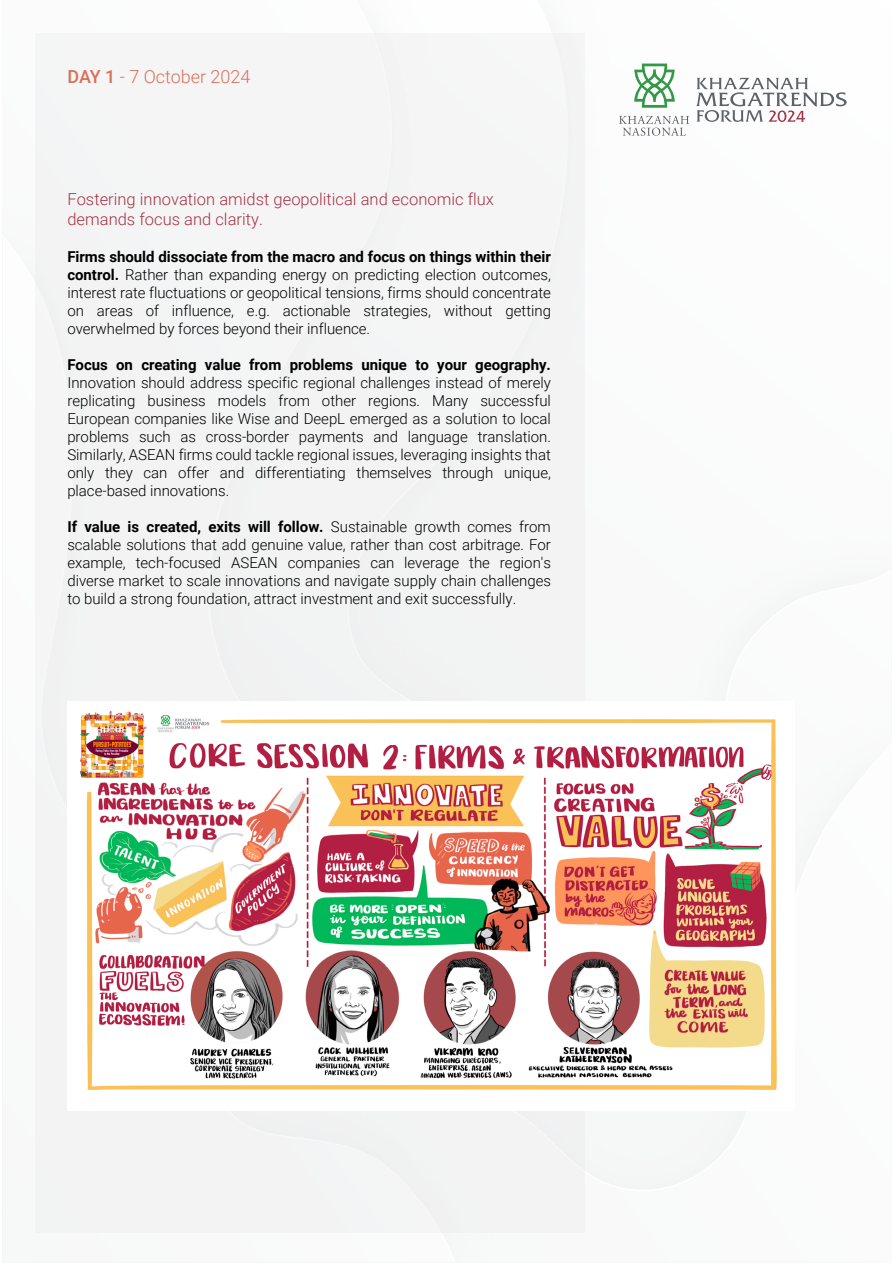
<style>
.page{position:relative;width:893px;height:1263px;background:#fff}
.page>*{position:absolute;margin:0;border:0;box-sizing:border-box;transform-origin:0 0}
.t1{font:300 18px "Roboto";color:#d97059}
.t2{font:300 16.5px/19.8px "Roboto";color:#a63247}
.t3{font:300 15px/18px "Roboto";color:#000;text-align:justify}
.t4{font:700 15px "Roboto";color:#000}
.s1{font-weight:500}
.s2{font-weight:700}
</style>
<div class="page">
<svg style="left:696px;top:78px;width:151px;height:44px"></svg>
<svg style="left:634px;top:64px;width:41px;height:44px"></svg>
<svg style="left:619px;top:116px;width:70px;height:20px"></svg>
<div style="left:35px;top:34px;width:550px;height:1199px;background:#f1f1f2"></div>
<img style="left:67px;top:701px;width:710px;height:410px">
<p class="t1" style="left:67px;top:64px;width:185px"><span class="s1">DAY 1</span> - 7 October 2024</p>
<p class="t2" style="left:67px;top:189px;width:428px">Fostering innovation amidst geopolitical and economic flux demands focus and clarity.</p>
<p class="t3" style="left:67px;top:247px;width:485px"><span class="s2">Firms should dissociate from the macro and focus on things within their control.</span> Rather than expanding energy on predicting election outcomes, interest rate fluctuations or geopolitical tensions, firms should concentrate on areas of influence, e.g. actionable strategies, without getting overwhelmed by forces beyond their influence.</p>
<p class="t4" style="left:67px;top:354px;width:485px">Focus on creating value from problems unique to your geography.</p>
<p class="t3" style="left:67px;top:373px;width:485px">Innovation should address specific regional challenges instead of merely replicating business models from other regions. Many successful European companies like Wise and DeepL emerged as a solution to local problems such as cross-border payments and language translation.<br>Similarly, ASEAN firms could tackle regional issues, leveraging insights that only they can offer and differentiating themselves through unique, place-based innovations.</p>
<p class="t3" style="left:67px;top:517px;width:485px"><span class="s2">If value is created, exits will follow.</span> Sustainable growth comes from scalable solutions that add genuine value, rather than cost arbitrage. For example, tech-focused ASEAN companies can leverage the region's diverse market to scale innovations and navigate supply chain challenges to build a strong foundation, attract investment and exit successfully.</p>
</div>
